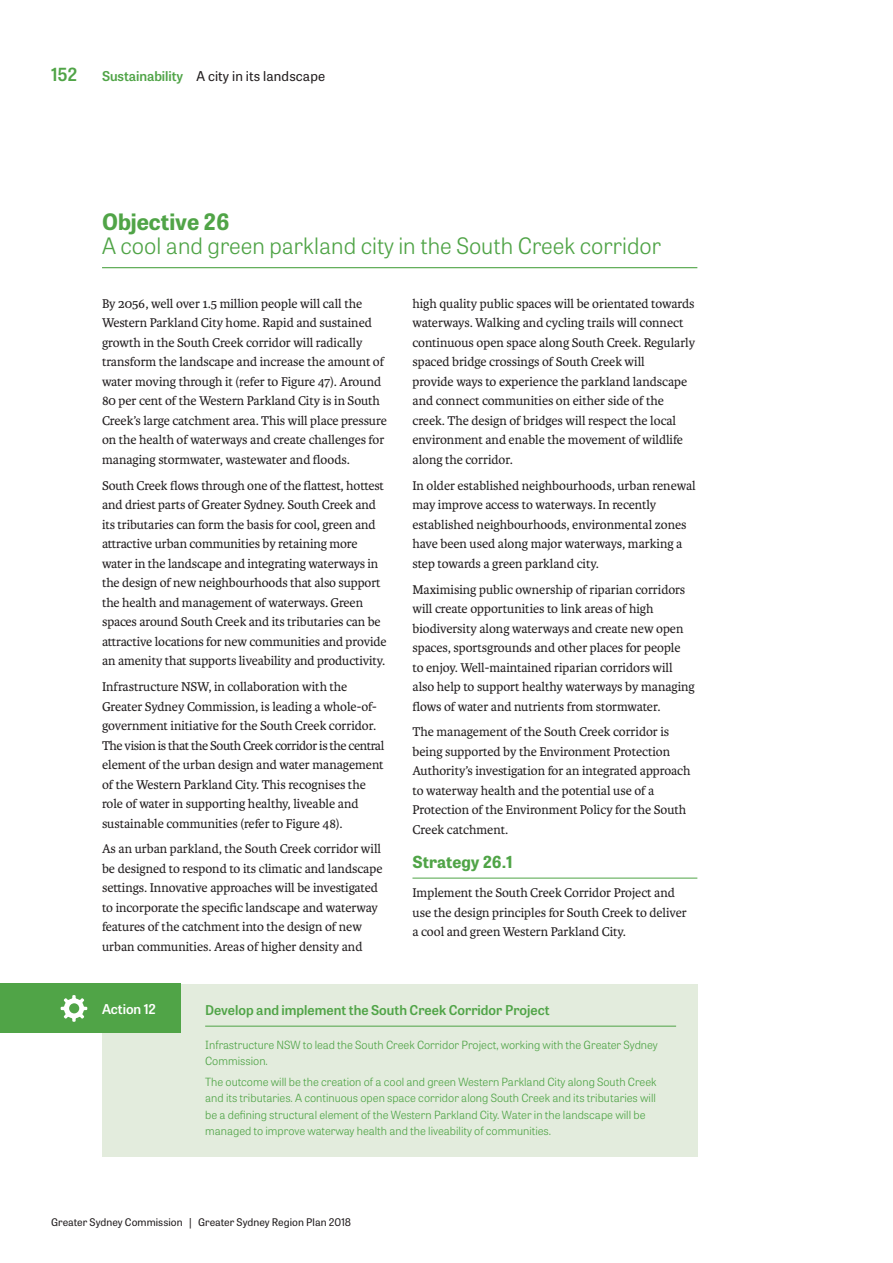
<style>
.page{position:relative;width:893px;height:1263px;background:#fff}
.page>*{position:absolute;margin:0;border:0;box-sizing:border-box;transform-origin:0 0}
.H3_Heading__RP___Obj{font:300 22.5px/24.8px "Tablet Gothic";color:#50a447}
.t1{font:600 18px "Tablet Gothic";color:#50a447}
.t2{font:700 16.5px "Tablet Gothic";color:#50a447}
.Body_copy__RP_Karmin{font:13.5px/19.5px "Karmina";letter-spacing:-.005em;color:#231f20}
.Action_title_RP{font:600 13.5px "Tablet Gothic";color:#50a447}
.t3{font:13.5px "Tablet Gothic";letter-spacing:.01em;color:#231f20}
.Actions_numbered_RP{font:600 13.5px "Tablet Gothic";letter-spacing:-.005em;color:#fff}
.Action_copy_RP{font:300 11.25px/16.5px "Tablet Gothic";color:#50a447}
.t4{font:10.5px "Tablet Gothic";letter-spacing:.005em;color:#231f20}
.s1{font-weight:600;color:#50a447}
.s2{font-weight:700}
</style>
<div class="page">
<hr style="left:102px;top:267px;width:595px;height:1px;background:#50a447">
<hr style="left:412px;top:878px;width:285px;height:1px;background:#50a447">
<div style="left:102px;top:984px;width:595px;height:173px;background:#e3ecdd"></div>
<hr style="left:205px;top:1026px;width:471px;height:1px;background:#50a447">
<div style="left:0;top:984px;width:180px;height:49px;background:#50a447"></div>
<svg style="left:61px;top:995px;width:26px;height:27px"></svg>
<h2 class="t1" style="left:51px;top:62px;width:28px">152</h2>
<p class="t3" style="left:102px;top:67px;width:225px"><span class="s1">Sustainability</span> A city in its landscape</p>
<h3 class="H3_Heading__RP___Obj" style="left:102px;top:208px;width:561px"><span class="s2">Objective 26<br></span>A cool and green parkland city in the South Creek corridor</h3>
<p class="Body_copy__RP_Karmin" style="left:102px;top:294px;width:286px">By 2056, well over 1.5 million people will call the Western Parkland City home. Rapid and sustained growth in the South Creek corridor will radically transform the landscape and increase the amount of water moving through it (refer to Figure 47). Around 80 per cent of the Western Parkland City is in South Creek’s large catchment area. This will place pressure on the health of waterways and create challenges for managing stormwater, wastewater and floods.</p>
<p class="Body_copy__RP_Karmin" style="left:102px;top:476px;width:286px">South Creek flows through one of the flattest, hottest and driest parts of Greater Sydney. South Creek and its tributaries can form the basis for cool, green and attractive urban communities by retaining more water in the landscape and integrating waterways in the design of new neighbourhoods that also support the health and management of waterways. Green spaces around South Creek and its tributaries can be attractive locations for new communities and provide an amenity that supports liveability and productivity.</p>
<p class="Body_copy__RP_Karmin" style="left:102px;top:677px;width:284px">Infrastructure NSW, in collaboration with the Greater Sydney Commission, is leading a whole-of&shy;government initiative for the South Creek corridor.<br>The vision is that the South Creek corridor is the central element of the urban design and water management of the Western Parkland City. This recognises the role of water in supporting healthy, liveable and sustainable communities (refer to Figure 48).</p>
<p class="Body_copy__RP_Karmin" style="left:102px;top:839px;width:282px">As an urban parkland, the South Creek corridor will be designed to respond to its climatic and landscape settings. Innovative approaches will be investigated to incorporate the specific landscape and waterway features of the catchment into the design of new urban communities. Areas of higher density and</p>
<p class="Body_copy__RP_Karmin" style="left:412px;top:294px;width:284px">high quality public spaces will be orientated towards waterways. Walking and cycling trails will connect continuous open space along South Creek. Regularly spaced bridge crossings of South Creek will<br>provide ways to experience the parkland landscape and connect communities on either side of the creek. The design of bridges will respect the local environment and enable the movement of wildlife along the corridor.</p>
<p class="Body_copy__RP_Karmin" style="left:412px;top:476px;width:285px">In older established neighbourhoods, urban renewal may improve access to waterways. In recently established neighbourhoods, environmental zones have been used along major waterways, marking a step towards a green parkland city.</p>
<p class="Body_copy__RP_Karmin" style="left:412px;top:580px;width:284px">Maximising public ownership of riparian corridors will create opportunities to link areas of high biodiversity along waterways and create new open spaces, sportsgrounds and other places for people to enjoy. Well-maintained riparian corridors will also help to support healthy waterways by managing flows of water and nutrients from stormwater.</p>
<p class="Body_copy__RP_Karmin" style="left:412px;top:722px;width:279px">The management of the South Creek corridor is being supported by the Environment Protection Authority’s investigation for an integrated approach to waterway health and the potential use of a Protection of the Environment Policy for the South Creek catchment.</p>
<p class="t2" style="left:412px;top:851px;width:102px">Strategy 26.1</p>
<p class="Body_copy__RP_Karmin" style="left:412px;top:883px;width:276px">Implement the South Creek Corridor Project and use the design principles for South Creek to deliver a cool and green Western Parkland City.</p>
<p class="Actions_numbered_RP" style="left:102px;top:999px;width:55px">Action 12</p>
<p class="Action_title_RP" style="left:205px;top:1001px;width:346px">Develop and implement the South Creek Corridor Project</p>
<p class="Action_copy_RP" style="left:205px;top:1036px;width:454px">Infrastructure NSW to lead the South Creek Corridor Project, working with the Greater Sydney<br>Commission.</p>
<p class="Action_copy_RP" style="left:205px;top:1073px;width:453px">The outcome will be the creation of a cool and green Western Parkland City along South Creek and its tributaries. A continuous open space corridor along South Creek and its tributaries will be a defining structural element of the Western Parkland City. Water in the landscape will be managed to improve waterway health and the liveability of communities.</p>
<p class="t4" style="left:51px;top:1214px;width:302px">Greater Sydney Commission | Greater Sydney Region Plan 2018</p>
</div>
